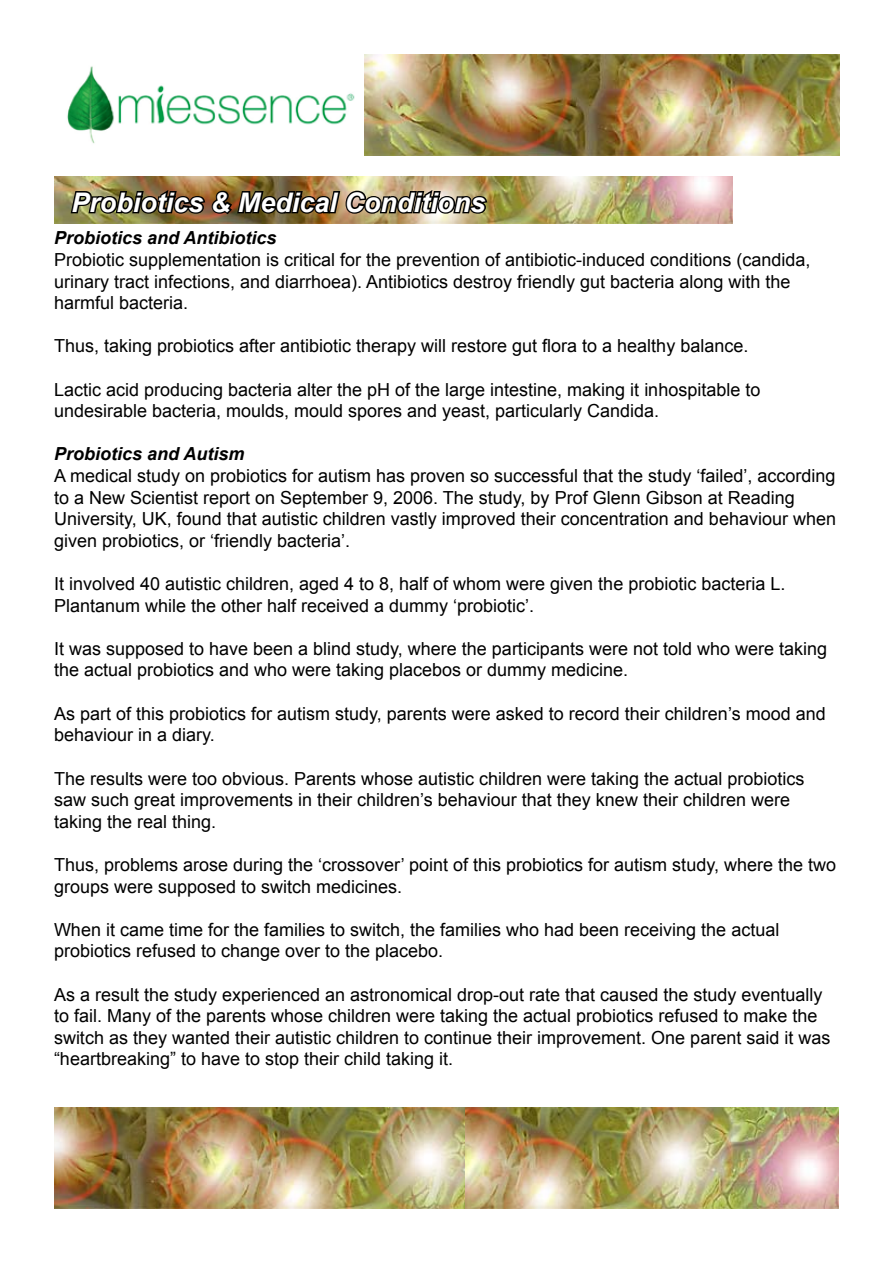
<style>
.page{position:relative;width:893px;height:1263px;background:#fff}
.page>*{position:absolute;margin:0;border:0;box-sizing:border-box;transform-origin:0 0}
.t1{font:italic 700 27px "Arial";color:#fff}
.t2{font:18px/21.6px "Arial";color:#000}
.t3{font:italic 700 18px "Arial";color:#000}
</style>
<div class="page">
<img style="left:67px;top:54px;width:772px;height:102px">
<img style="left:54px;top:176px;width:678px;height:48px">
<img style="left:69px;top:176px;width:420px;height:42px">
<img style="left:465px;top:1107px;width:374px;height:102px">
<img style="left:54px;top:1107px;width:411px;height:102px">
<h1 class="t1" style="left:71px;top:185px;width:416px">Probiotics &amp; Medical Conditions</h1>
<p class="t3" style="left:54px;top:226px;width:224px">Probiotics and Antibiotics</p>
<p class="t2" style="left:54px;top:249px;width:758px">Probiotic supplementation is critical for the prevention of antibiotic-induced conditions (candida, urinary tract infections, and diarrhoea). Antibiotics destroy friendly gut bacteria along with the harmful bacteria.</p>
<p class="t2" style="left:54px;top:335px;width:696px">Thus, taking probiotics after antibiotic therapy will restore gut flora to a healthy balance.</p>
<p class="t2" style="left:54px;top:379px;width:708px">Lactic acid producing bacteria alter the pH of the large intestine, making it inhospitable to undesirable bacteria, moulds, mould spores and yeast, particularly Candida.</p>
<p class="t3" style="left:54px;top:442px;width:192px">Probiotics and Autism</p>
<p class="t2" style="left:54px;top:465px;width:783px">A medical study on probiotics for autism has proven so successful that the study ‘failed’, according to a New Scientist report on September 9, 2006. The study, by Prof Glenn Gibson at Reading University, UK, found that autistic children vastly improved their concentration and behaviour when given probiotics, or ‘friendly bacteria’.</p>
<p class="t2" style="left:54px;top:573px;width:733px">It involved 40 autistic children, aged 4 to 8, half of whom were given the probiotic bacteria L.<br>Plantanum while the other half received a dummy ‘probiotic’.</p>
<p class="t2" style="left:54px;top:638px;width:775px">It was supposed to have been a blind study, where the participants were not told who were taking the actual probiotics and who were taking placebos or dummy medicine.</p>
<p class="t2" style="left:54px;top:703px;width:773px">As part of this probiotics for autism study, parents were asked to record their children’s mood and behaviour in a diary.</p>
<p class="t2" style="left:54px;top:767px;width:752px">The results were too obvious. Parents whose autistic children were taking the actual probiotics saw such great improvements in their children’s behaviour that they knew their children were taking the real thing.</p>
<p class="t2" style="left:54px;top:854px;width:784px">Thus, problems arose during the ‘crossover’ point of this probiotics for autism study, where the two groups were supposed to switch medicines.</p>
<p class="t2" style="left:54px;top:919px;width:727px">When it came time for the families to switch, the families who had been receiving the actual probiotics refused to change over to the placebo.</p>
<p class="t2" style="left:54px;top:983px;width:778px">As a result the study experienced an astronomical drop-out rate that caused the study eventually to fail. Many of the parents whose children were taking the actual probiotics refused to make the switch as they wanted their autistic children to continue their improvement. One parent said it was “heartbreaking” to have to stop their child taking it.</p>
</div>
